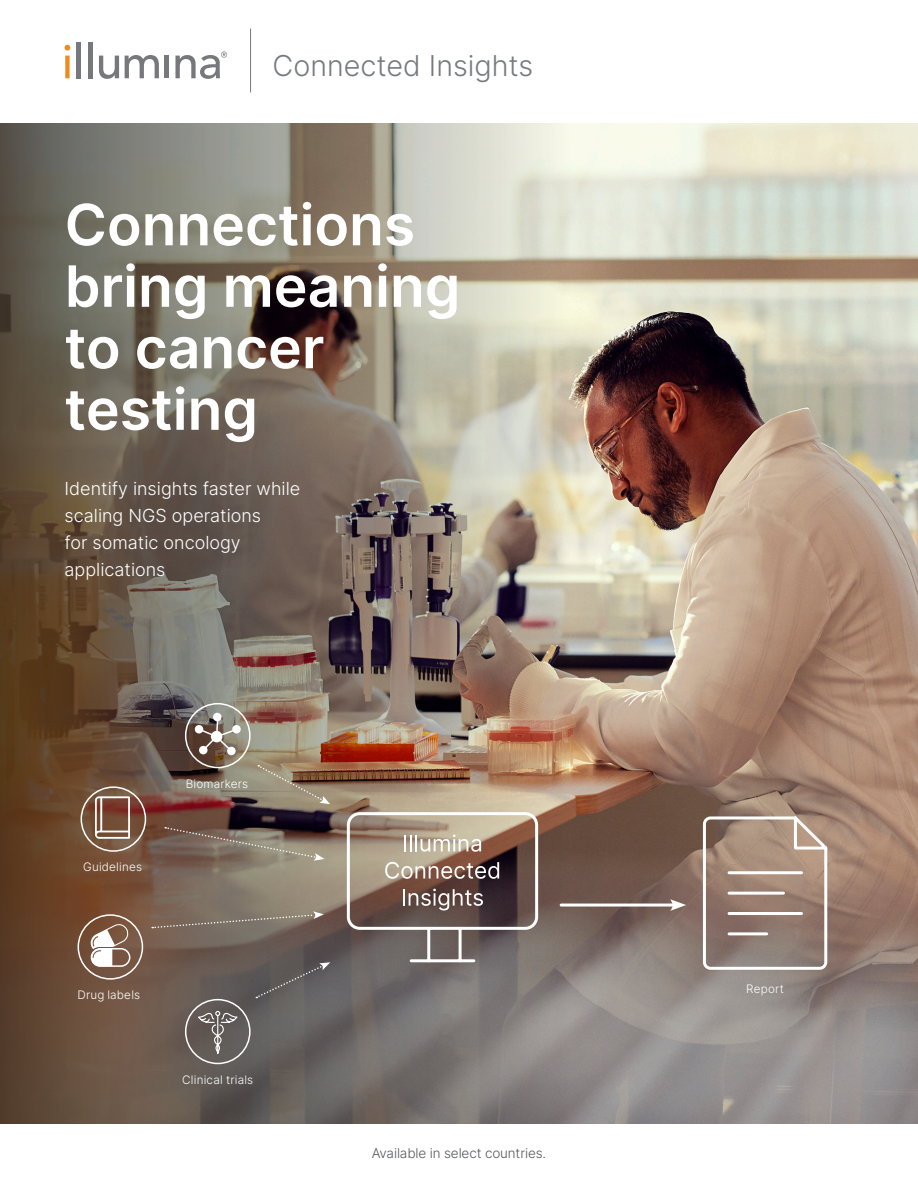
<style>
.page{position:relative;width:918px;height:1188px;background:#fff}
.page>*{position:absolute;margin:0;border:0;box-sizing:border-box;transform-origin:0 0}
.t1{font:600 57px/61.5px "Inter";color:#fff}
.t2{font:300 28.8px "Inter";color:#777a7d}
.t3{font:300 18px/27px "Inter";color:#fff}
.t4{font:300 13.5px "Inter";letter-spacing:-.01em;color:#57585a}
.Figure_Caption{font:300 11.7px "Inter";letter-spacing:.02em;color:#fff}
</style>
<div class="page">
<img style="left:663px;top:123px;width:255px;height:1000px">
<img style="left:0;top:123px;width:663px;height:1000px">
<div style="left:65px;top:56px;width:5px;height:22px;background:#ec8b22"></div>
<hr style="left:77px;top:42px;width:4px;height:36px;background:#77787c">
<div style="left:88px;top:42px;width:5px;height:36px;background:#77787c"></div>
<svg style="left:99px;top:56px;width:20px;height:23px"></svg>
<svg style="left:125px;top:55px;width:34px;height:23px"></svg>
<hr style="left:165px;top:56px;width:4px;height:22px;background:#77787c">
<svg style="left:65px;top:45px;width:5px;height:6px"></svg>
<svg style="left:175px;top:51px;width:52px;height:28px"></svg>
<hr style="left:250px;top:29px;width:1px;height:63px;background:#777a7d">
<svg style="left:345px;top:811px;width:195px;height:153px;background:#89786f"></svg>
<div style="left:91px;top:948px;width:39px;height:19px;border:2px solid #fff;border-radius:9px"></div>
<svg style="left:89px;top:924px;width:40px;height:42px"></svg>
<div style="left:78px;top:914px;width:65px;height:66px;border:2px solid #fff;border-radius:50%"></div>
<svg style="left:95px;top:796px;width:35px;height:43px;background:#977365"></svg>
<div style="left:81px;top:786px;width:65px;height:66px;border:2px solid #fff;border-radius:50%"></div>
<div style="left:195px;top:725px;width:8px;height:9px;background:#fff;border-radius:50%"></div>
<svg style="left:227px;top:747px;width:9px;height:8px"></svg>
<div style="left:232px;top:725px;width:9px;height:9px;background:#fff;border-radius:50%"></div>
<div style="left:213px;top:713px;width:9px;height:8px;background:#fff;border-radius:50%"></div>
<div style="left:185px;top:703px;width:66px;height:65px;border:2px solid #fff;border-radius:50%"></div>
<svg style="left:197px;top:715px;width:41px;height:38px"></svg>
<svg style="left:256px;top:962px;width:74px;height:36px;background:#625f5e"></svg>
<svg style="left:152px;top:911px;width:172px;height:18px;background:#827469"></svg>
<svg style="left:165px;top:827px;width:160px;height:34px;background:#7c6d61"></svg>
<svg style="left:258px;top:765px;width:72px;height:39px;background:#97866e"></svg>
<div style="left:185px;top:999px;width:66px;height:65px;border:2px solid #fff;border-radius:50%"></div>
<svg style="left:196px;top:1010px;width:44px;height:44px;background:#726c6a"></svg>
<hr style="left:561px;top:904px;width:115px;height:3px;background:#fff">
<svg style="left:670px;top:899px;width:16px;height:12px"></svg>
<svg style="left:701px;top:814px;width:132px;height:157px;background:#a48f82"></svg>
<p class="t2" style="left:273px;top:44px;width:262px">Connected Insights</p>
<p class="t1" style="left:65px;top:193px;width:397px">Connections bring meaning to cancer testing</p>
<p class="t3" style="left:65px;top:474px;width:237px">Identify insights faster while scaling NGS operations<br>for somatic oncology applications</p>
<p class="Figure_Caption" style="left:83px;top:858px;width:60px">Guidelines</p>
<p class="Figure_Caption" style="left:186px;top:775px;width:64px">Biomarkers</p>
<p class="Figure_Caption" style="left:78px;top:986px;width:64px">Drug labels</p>
<p class="Figure_Caption" style="left:182px;top:1071px;width:73px">Clinical trials</p>
<p class="t4" style="left:372px;top:1143px;width:176px">Available in select countries.</p>
<p class="Figure_Caption" style="left:746px;top:981px;width:39px">Report</p>
</div>
